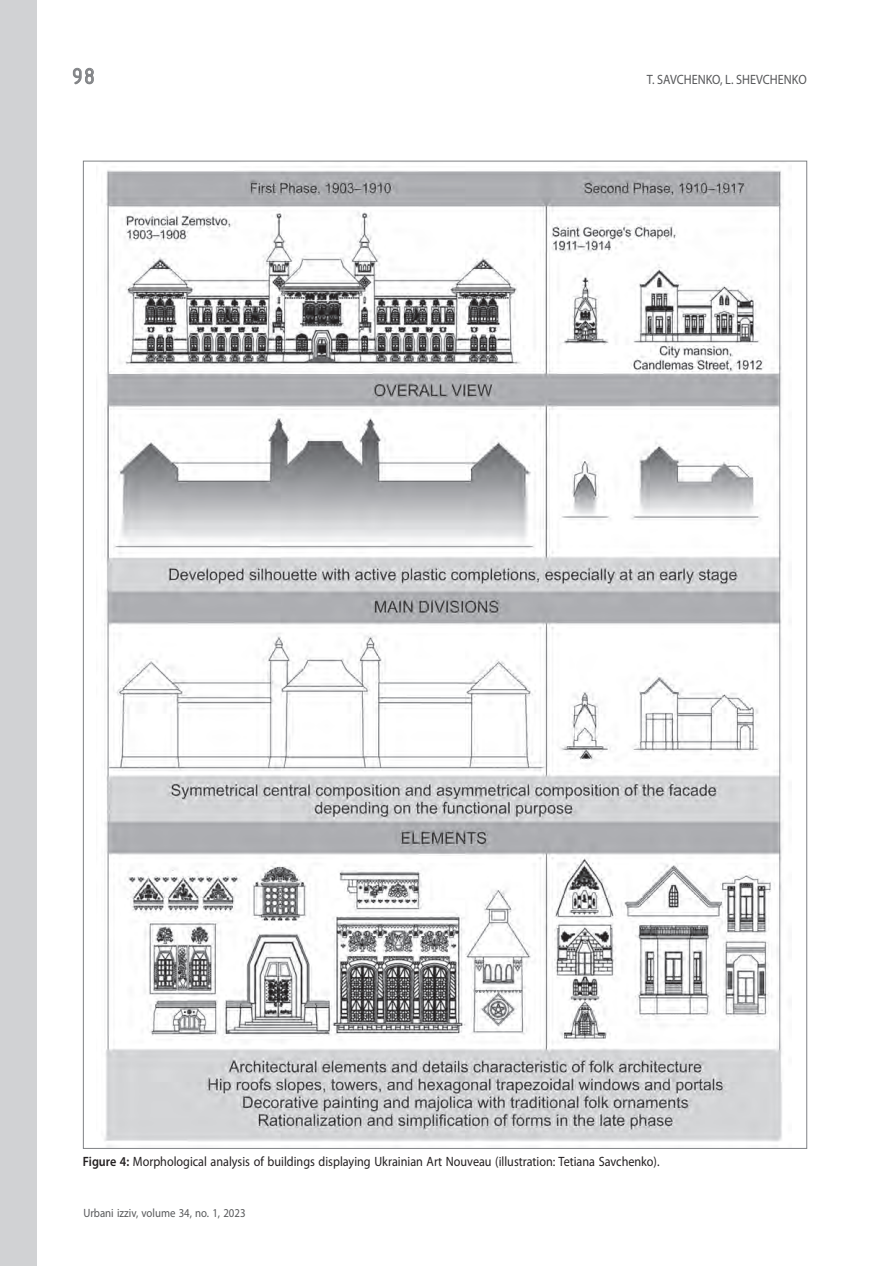
<style>
.page{position:relative;width:894px;height:1266px;background:#fff}
.page>*{position:absolute;margin:0;border:0;box-sizing:border-box;transform-origin:0 0}
.t1{font:24px "ISOCTEUR";color:#808285}
.t2{font:13.5px "Myriad Pro";color:#231f20;scale:.9 1}
.t3{font:13.5px "Myriad Pro";color:#57585a;scale:.9 1}
.t4{font:12px "Myriad Pro";color:#57585a;scale:.9 1}
.s1{font-weight:600}
</style>
<div class="page">
<svg style="left:73px;top:68px;width:21px;height:17px"></svg>
<div style="left:0;top:0;width:37px;height:1265px;background:#d1d2d4"></div>
<img style="left:104px;top:166px;width:679px;height:980px">
<h1 class="t1" style="left:69px;top:61px;width:31px">98</h1>
<p class="t3" style="left:646px;top:72px;width:179px">T. SAVCHENKO, L. SHEVCHENKO</p>
<p class="t2" style="left:83px;top:1154px;width:642px"><span class="s1">Figure 4:</span> Morphological analysis of buildings displaying Ukrainian Art Nouveau (illustration: Tetiana Savchenko).</p>
<p class="t4" style="left:83px;top:1205px;width:182px">Urbani izziv, volume 34, no. 1, 2023</p>
</div>
